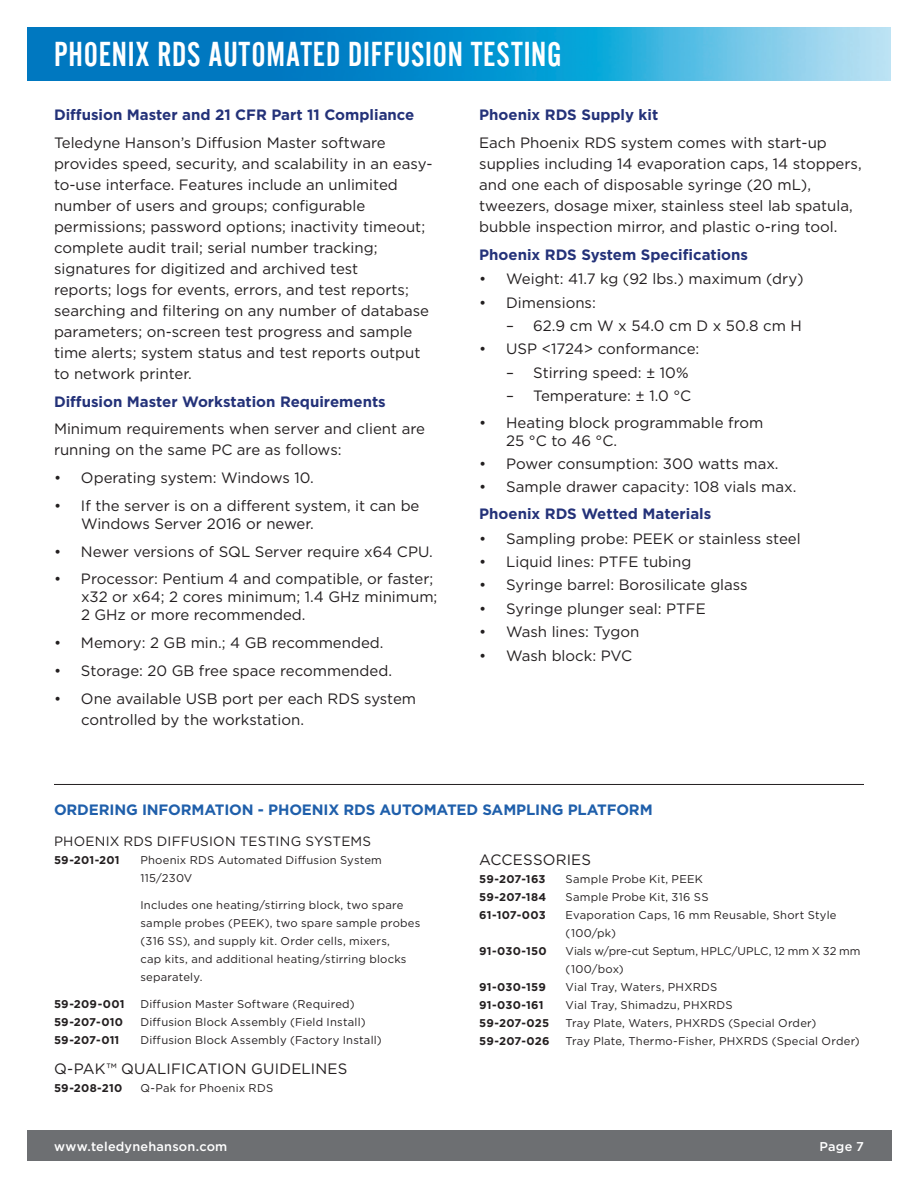
<style>
.page{position:relative;width:918px;height:1188px;background:#fff}
.page>*{position:absolute;margin:0;border:0;box-sizing:border-box;transform-origin:0 0}
.t1{font:36px "Alternate Gothic LT No 2";letter-spacing:.02em;color:#fff}
.t2{font:15px/21px "Gotham";color:#231f20}
.t3{font:700 15px "Gotham";color:#243279}
.t4{font:700 15px "Gotham";letter-spacing:-.01em;color:#1f5fab}
.t5{font:13.5px "Gotham";letter-spacing:.015em;color:#231f20}
.t6{font:500 12.75px "Gotham";letter-spacing:.015em;color:#fff}
.t7{font:11.25px/18px "Gotham";letter-spacing:.02em;color:#231f20}
.t8{font:700 11.25px "Gotham";letter-spacing:.015em;color:#231f20}
.t9{font:11.25px/18px "Gotham";letter-spacing:-.005em;color:#231f20}
</style>
<div class="page">
<img style="left:27px;top:27px;width:864px;height:54px">
<div style="left:27px;top:1130px;width:864px;height:31px;background:#6d6f72"></div>
<hr style="left:54px;top:784px;width:810px;height:1px;background:#231f20">
<h1 class="t1" style="left:54px;top:33px;width:509px">PHOENIX RDS AUTOMATED DIFFUSION TESTING</h1>
<p class="t3" style="left:54px;top:108px;width:362px">Diffusion Master and 21 CFR Part 11 Compliance</p>
<p class="t2" style="left:54px;top:133px;width:380px">Teledyne Hanson’s Diffusion Master software provides speed, security, and scalability in an easy&shy;to-use interface. Features include an unlimited number of users and groups; configurable permissions; password options; inactivity timeout; complete audit trail; serial number tracking; signatures for digitized and archived test<br>reports; logs for events, errors, and test reports; searching and filtering on any number of database parameters; on-screen test progress and sample time alerts; system status and test reports output to network printer.</p>
<p class="t3" style="left:54px;top:394px;width:333px">Diffusion Master Workstation Requirements</p>
<p class="t2" style="left:54px;top:419px;width:373px">Minimum requirements when server and client are running on the same PC are as follows:</p>
<p class="t2" style="left:54px;top:468px;width:262px">• Operating system: Windows 10.</p>
<p class="t2" style="left:81px;top:497px;width:340px;line-height:18px;text-indent:-27px">• If the server is on a different system, it can be<br>Windows Server 2016 or newer.</p>
<p class="t2" style="left:54px;top:541px;width:380px">• Newer versions of SQL Server require x64 CPU.</p>
<p class="t2" style="left:81px;top:571px;width:358px;line-height:18px;text-indent:-27px">• Processor: Pentium 4 and compatible, or faster; x32 or x64; 2 cores minimum; 1.4 GHz minimum;<br>2 GHz or more recommended.</p>
<p class="t2" style="left:54px;top:633px;width:331px">• Memory: 2 GB min.; 4 GB recommended.</p>
<p class="t2" style="left:54px;top:661px;width:340px">• Storage: 20 GB free space recommended.</p>
<p class="t2" style="left:81px;top:688px;width:337px;text-indent:-27px">• One available USB port per each RDS system controlled by the workstation.</p>
<p class="t3" style="left:479px;top:108px;width:181px">Phoenix RDS Supply kit</p>
<p class="t2" style="left:479px;top:133px;width:384px">Each Phoenix RDS system comes with start-up supplies including 14 evaporation caps, 14 stoppers, and one each of disposable syringe (20 mL), tweezers, dosage mixer, stainless steel lab spatula, bubble inspection mirror, and plastic o-ring tool.</p>
<p class="t3" style="left:479px;top:247px;width:270px">Phoenix RDS System Specifications</p>
<p class="t2" style="left:479px;top:269px;width:326px">• Weight: 41.7 kg (92 lbs.) maximum (dry)</p>
<p class="t2" style="left:479px;top:293px;width:118px">• Dimensions:</p>
<p class="t2" style="left:506px;top:316px;width:297px">– 62.9 cm W x 54.0 cm D x 50.8 cm H</p>
<p class="t2" style="left:479px;top:339px;width:222px">• USP &lt;1724&gt; conformance:</p>
<p class="t2" style="left:506px;top:363px;width:184px">– Stirring speed: ± 10%</p>
<p class="t2" style="left:506px;top:386px;width:187px">– Temperature: ± 1.0 °C</p>
<p class="t2" style="left:506px;top:414px;width:259px;line-height:18px;text-indent:-27px">• Heating block programmable from<br>25 °C to 46 °C.</p>
<p class="t2" style="left:479px;top:454px;width:301px">• Power consumption: 300 watts max.</p>
<p class="t2" style="left:479px;top:477px;width:319px">• Sample drawer capacity: 108 vials max.</p>
<p class="t3" style="left:479px;top:507px;width:234px">Phoenix RDS Wetted Materials</p>
<p class="t2" style="left:479px;top:529px;width:323px">• Sampling probe: PEEK or stainless steel</p>
<p class="t2" style="left:479px;top:552px;width:214px">• Liquid lines: PTFE tubing</p>
<p class="t2" style="left:479px;top:575px;width:270px">• Syringe barrel: Borosilicate glass</p>
<p class="t2" style="left:479px;top:599px;width:228px">• Syringe plunger seal: PTFE</p>
<p class="t2" style="left:479px;top:622px;width:162px">• Wash lines: Tygon</p>
<p class="t2" style="left:479px;top:646px;width:155px">• Wash block: PVC</p>
<p class="t4" style="left:54px;top:803px;width:600px">ORDERING INFORMATION - PHOENIX RDS AUTOMATED SAMPLING PLATFORM</p>
<p class="t2" style="left:479px;top:850px;width:113px">ACCESSORIES</p>
<p class="t8" style="left:479px;top:874px;width:68px">59-207-163</p>
<p class="t7" style="left:566px;top:871px;width:139px">Sample Probe Kit, PEEK</p>
<p class="t8" style="left:479px;top:892px;width:68px">59-207-184</p>
<p class="t7" style="left:566px;top:889px;width:145px">Sample Probe Kit, 316 SS</p>
<p class="t8" style="left:479px;top:910px;width:68px">61-107-003</p>
<p class="t7" style="left:566px;top:907px;width:272px">Evaporation Caps, 16 mm Reusable, Short Style (100/pk)</p>
<p class="t8" style="left:479px;top:946px;width:69px">91-030-150</p>
<p class="t9" style="left:566px;top:943px;width:296px">Vials w/pre-cut Septum, HPLC/UPLC, 12 mm X 32 mm (100/box)</p>
<p class="t8" style="left:479px;top:982px;width:68px">91-030-159</p>
<p class="t7" style="left:566px;top:979px;width:153px">Vial Tray, Waters, PHXRDS</p>
<p class="t8" style="left:479px;top:1000px;width:66px">91-030-161</p>
<p class="t7" style="left:566px;top:997px;width:169px">Vial Tray, Shimadzu, PHXRDS</p>
<p class="t8" style="left:479px;top:1018px;width:72px">59-207-025</p>
<p class="t7" style="left:566px;top:1015px;width:252px">Tray Plate, Waters, PHXRDS (Special Order)</p>
<p class="t8" style="left:479px;top:1036px;width:72px">59-207-026</p>
<p class="t7" style="left:566px;top:1033px;width:296px">Tray Plate, Thermo-Fisher, PHXRDS (Special Order)</p>
<p class="t5" style="left:54px;top:835px;width:319px">PHOENIX RDS DIFFUSION TESTING SYSTEMS</p>
<p class="t8" style="left:54px;top:855px;width:67px">59-201-201</p>
<p class="t7" style="left:140px;top:852px;width:243px">Phoenix RDS Automated Diffusion System<br>115/230V</p>
<p class="t7" style="left:140px;top:897px;width:282px">Includes one heating/stirring block, two spare sample probes (PEEK), two spare sample probes (316 SS), and supply kit. Order cells, mixers,<br>cap kits, and additional heating/stirring blocks separately.</p>
<p class="t8" style="left:54px;top:999px;width:72px">59-209-001</p>
<p class="t7" style="left:140px;top:996px;width:216px">Diffusion Master Software (Required)</p>
<p class="t8" style="left:54px;top:1017px;width:70px">59-207-010</p>
<p class="t7" style="left:140px;top:1014px;width:227px">Diffusion Block Assembly (Field Install)</p>
<p class="t8" style="left:54px;top:1035px;width:67px">59-207-011</p>
<p class="t7" style="left:140px;top:1032px;width:243px">Diffusion Block Assembly (Factory Install)</p>
<p class="t2" style="left:54px;top:1059px;width:295px">Q-PAK™ QUALIFICATION GUIDELINES</p>
<p class="t8" style="left:54px;top:1083px;width:70px">59-208-210</p>
<p class="t7" style="left:140px;top:1080px;width:134px">Q-Pak for Phoenix RDS</p>
<p class="t6" style="left:54px;top:1140px;width:175px">www.teledynehanson.com</p>
<p class="t6" style="left:820px;top:1140px;width:46px">Page 7</p>
</div>
